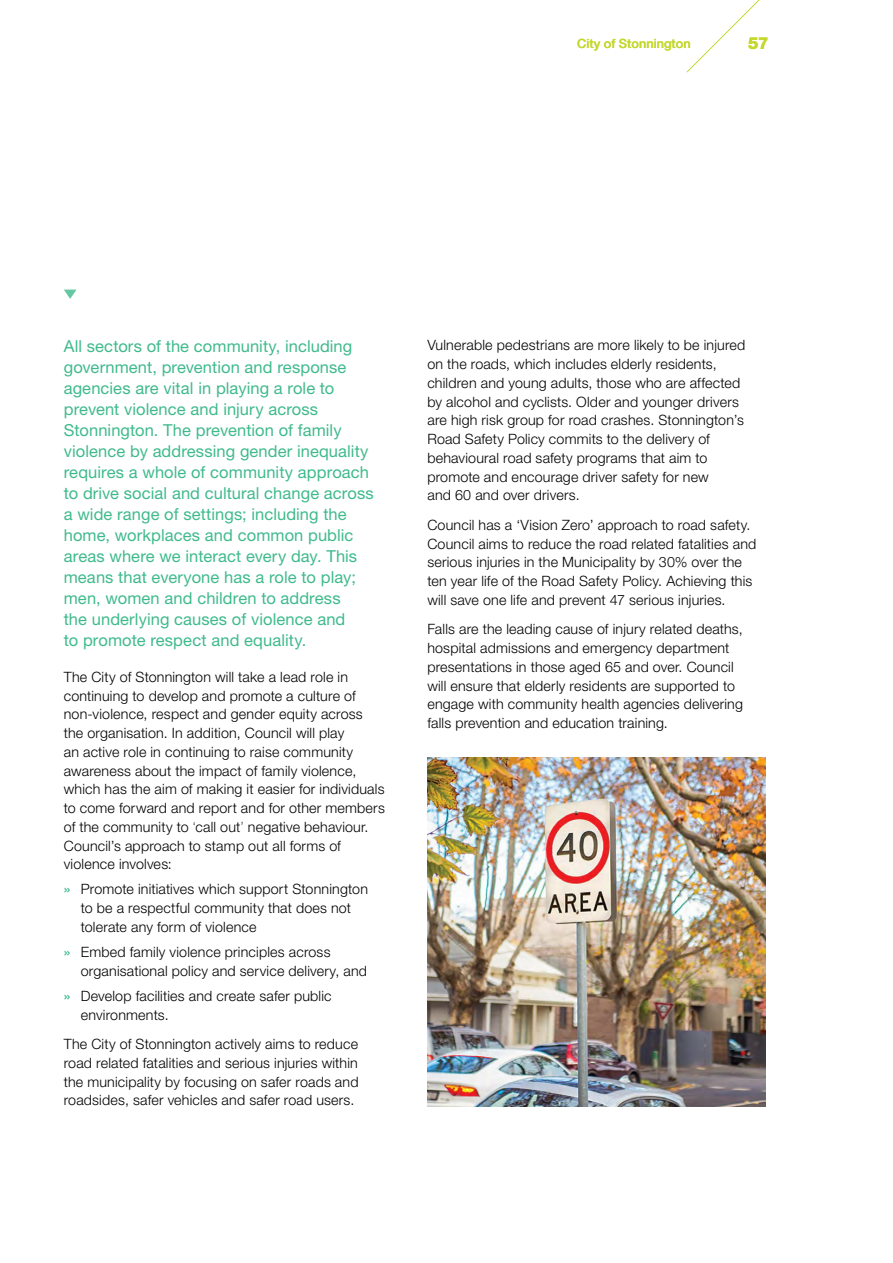
<style>
.page{position:relative;width:893px;height:1263px;background:#fff}
.page>*{position:absolute;margin:0;border:0;box-sizing:border-box;transform-origin:0 0}
.t1{font:16.5px/21px "Helvetica Neue LT Std";letter-spacing:.005em;color:#3fba8d}
.t2{font:800 16.5px "Helvetica Neue LT Std";color:#c4d82e}
.t3{font:300 14.25px/18.8px "Helvetica Neue LT Std";letter-spacing:.015em;color:#000}
.t4{font:500 12.75px "Helvetica Neue LT Pro";color:#c4d82e}
.s1{font-weight:100}
.s2{font-weight:500;color:#3fba8d}
</style>
<div class="page">
<svg style="left:686px;top:0;width:74px;height:73px"></svg>
<svg style="left:64px;top:290px;width:12px;height:9px"></svg>
<img style="left:427px;top:757px;width:338px;height:349px">
<p class="t4" style="left:577px;top:36px;width:115px">City of Stonnington</p>
<p class="t2" style="left:748px;top:34px;width:22px">57</p>
<p class="t1" style="left:64px;top:335px;width:311px">All sectors of the community, including government, prevention and response agencies are vital in playing a role to prevent violence and injury across Stonnington. The prevention of family violence by addressing gender inequality requires a whole of community approach to drive social and cultural change across a wide range of settings; including the home, workplaces and common public areas where we interact every day. This means that everyone has a role to play; men, women and children to address<br>the underlying causes of violence and<br>to promote respect and equality.</p>
<p class="t3" style="left:64px;top:667px;width:323px">The City of Stonnington will take a lead role in continuing to develop and promote a culture of non-violence, respect and gender equity across the organisation. In addition, Council will play<br>an active role in continuing to raise community awareness about the impact of family violence, which has the aim of making it easier for individuals to come forward and report and for other members of the community to <span class="s1">‘</span>call out<span class="s1">’</span> negative behaviour.<br>Council’s approach to stamp out all forms of violence involves:</p>
<p class="t3" style="left:81px;top:880px;width:289px;text-indent:-17px"><span class="s2">»</span> Promote initiatives which support Stonnington to be a respectful community that does not tolerate any form of violence</p>
<p class="t3" style="left:81px;top:942px;width:288px;text-indent:-17px"><span class="s2">»</span> Embed family violence principles across organisational policy and service delivery, and</p>
<p class="t3" style="left:81px;top:986px;width:252px;text-indent:-17px"><span class="s2">»</span> Develop facilities and create safer public environments.</p>
<p class="t3" style="left:64px;top:1034px;width:296px;text-align:justify">The City of Stonnington actively aims to reduce road related fatalities and serious injuries within the municipality by focusing on safer roads and roadsides, safer vehicles and safer road users.</p>
<p class="t3" style="left:427px;top:336px;width:320px">Vulnerable pedestrians are more likely to be injured on the roads, which includes elderly residents, children and young adults, those who are affected by alcohol and cyclists. Older and younger drivers are high risk group for road crashes. Stonnington’s Road Safety Policy commits to the delivery of behavioural road safety programs that aim to promote and encourage driver safety for new<br>and 60 and over drivers.</p>
<p class="t3" style="left:427px;top:515px;width:330px">Council has a ‘Vision Zero’ approach to road safety.<br>Council aims to reduce the road related fatalities and serious injuries in the Municipality by 30% over the ten year life of the Road Safety Policy. Achieving this will save one life and prevent 47 serious injuries.</p>
<p class="t3" style="left:427px;top:619px;width:317px">Falls are the leading cause of injury related deaths, hospital admissions and emergency department presentations in those aged 65 and over. Council will ensure that elderly residents are supported to engage with community health agencies delivering falls prevention and education training.</p>
</div>
